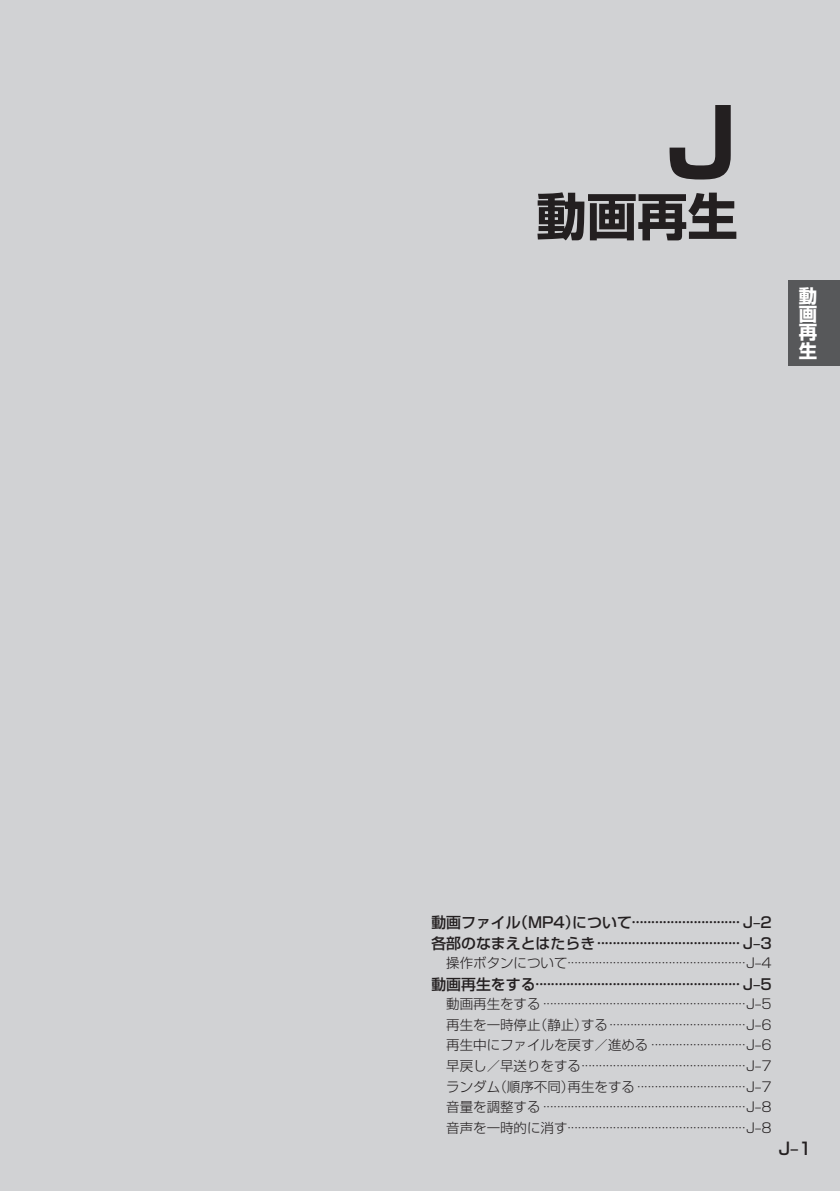
<style>
.page{position:relative;width:840px;height:1191px;background:#fff}
.page>*{position:absolute;margin:0;border:0;box-sizing:border-box;transform-origin:0 0}
.t1{font:700 93.6px "Shin Go Pro";color:#231f20}
.t2{font:700 50.4px "Shin Go Pro";color:#231f20}
.t3{font:700 18.4px/18.4px "Shin Go Pro";color:#fff;text-align:justify}
.t4{font:500 17px "Shin Go Pro";color:#231f20}
.t5{font:500 14.8px/20.6px "Shin Go Pro";color:#231f20}
.t6{font:300 13.4px/20.6px "Shin Go Pro";color:#231f20;text-align:justify}
</style>
<div class="page">
<div style="left:0;top:0;width:839px;height:1191px;background:#d1d2d4"></div>
<div style="left:788px;top:281px;width:51px;height:85px;background:#57585a"></div>
<h1 class="t1" style="left:666px;top:69px;width:72px">J</h1>
<h2 class="t2" style="left:536px;top:176px;width:203px">動画再生</h2>
<h3 class="t3" style="left:798px;top:284px;width:19px">動画再生</h3>
<p class="t5" style="left:431px;top:910px;width:342px">動画ファイル（MP4）について···························· J–2各部のなまえとはたらき····································· J–3</p>
<p class="t6" style="left:446px;top:951px;width:327px">操作ボタンについて···················································J–4</p>
<p class="t5" style="left:431px;top:972px;width:342px">動画再生をする····················································· J–5</p>
<p class="t6" style="left:446px;top:992px;width:327px">動画再生をする ··························································J–5再生を一時停止（静止）する·······································J–6再生中にファイルを戻す／進める ···························J–6早戻し／早送りをする···············································J–7ランダム（順序不同）再生をする ·······························J–7音量を調整する ··························································J–8音声を一時的に消す···················································J–8</p>
<p class="t4" style="left:778px;top:1134px;width:35px">J–1</p>
</div>
